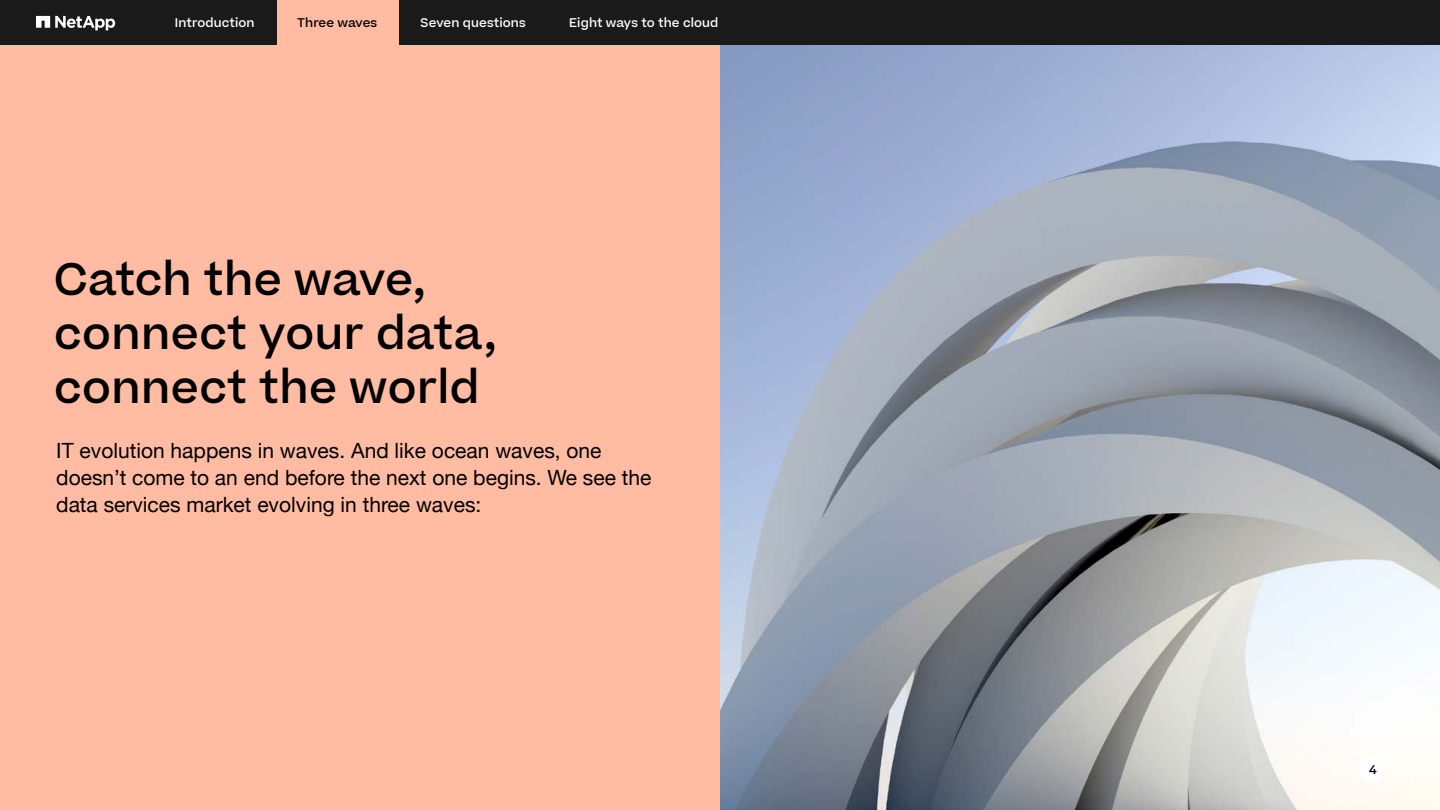
<style>
.page{position:relative;width:1440px;height:810px;background:#fff}
.page>*{position:absolute;margin:0;border:0;box-sizing:border-box;transform-origin:0 0}
.t1{font:500 43.5px/54px "Beatrice";letter-spacing:.01em;color:#000}
.t2{font:21px/27px "Helvetica Neue";color:#000}
.t3{font:500 12px "Beatrice";letter-spacing:.01em;color:#fff}
.t4{font:500 12px "Beatrice";letter-spacing:.005em;color:#000}
</style>
<div class="page">
<div style="left:0;top:0;width:1440px;height:45px;background:#1a1a1a"></div>
<div style="left:0;top:45px;width:720px;height:765px;background:#ffbca3"></div>
<img style="left:720px;top:45px;width:720px;height:765px">
<div style="left:1359px;top:756px;width:27px;height:27px;background:#fff;border-radius:50%"></div>
<svg style="left:36px;top:16px;width:79px;height:14px"></svg>
<div style="left:278px;top:0;width:121px;height:45px;background:#ffbca3"></div>
<p class="t3" style="left:175px;top:15px;width:81px">Introduction</p>
<p class="t4" style="left:297px;top:15px;width:82px">Three waves</p>
<p class="t3" style="left:421px;top:15px;width:107px">Seven questions</p>
<p class="t3" style="left:569px;top:15px;width:151px">Eight ways to the cloud</p>
<h1 class="t1" style="left:54px;top:252px;width:444px">Catch the wave, connect your data, connect the world</h1>
<p class="t2" style="left:56px;top:438px;width:597px">IT evolution happens in waves. And like ocean waves, one doesn’t come to an end before the next one begins. We see the data services market evolving in three waves:</p>
<p class="t4" style="left:1369px;top:762px;width:9px">4</p>
</div>
